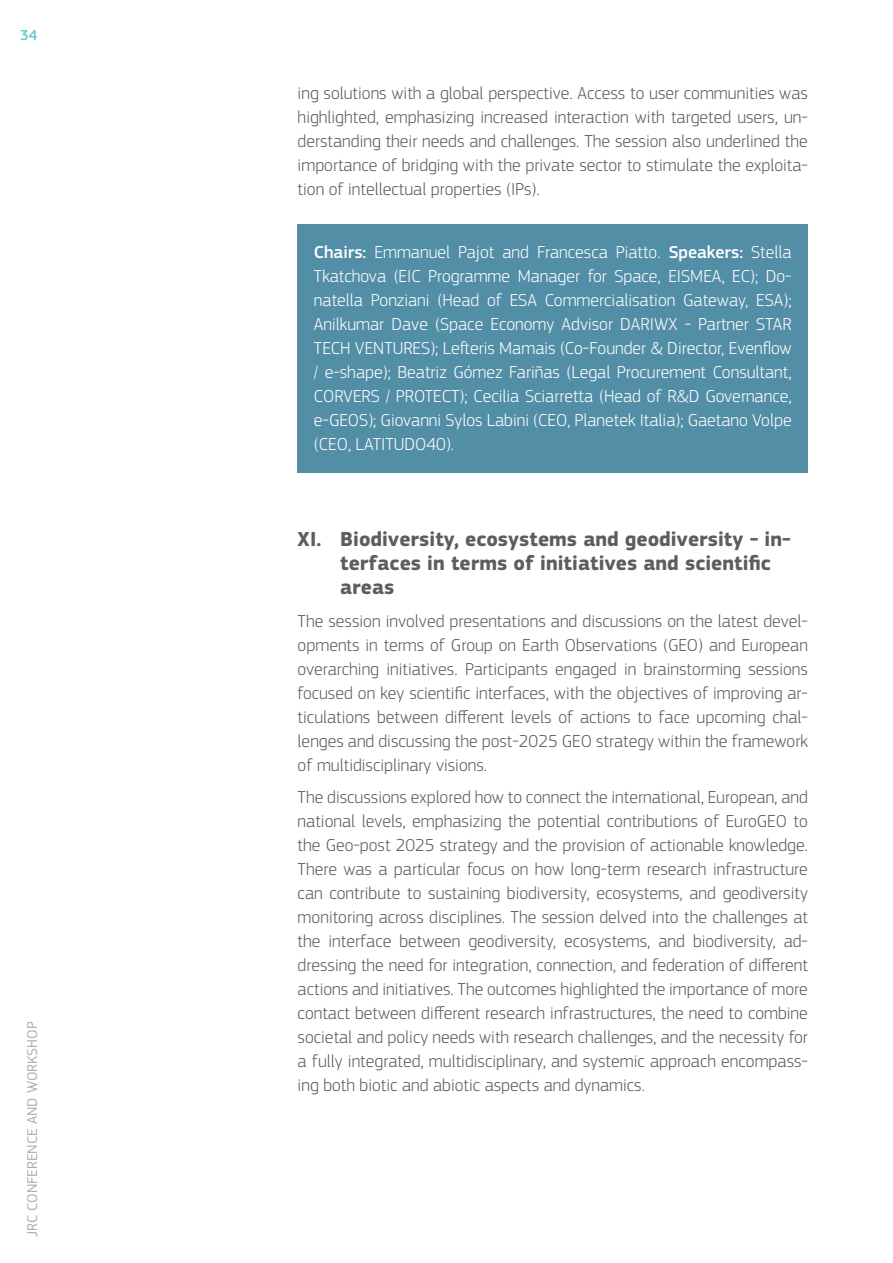
<style>
.page{position:relative;width:893px;height:1263px;background:#fff}
.page>*{position:absolute;margin:0;border:0;box-sizing:border-box;transform-origin:0 0}
.t1{font:700 21px/24px "EC Square Sans Pro";color:#5c5d62}
.t2{font:300 18px/24px "EC Square Sans Pro";color:#5c5d62;text-align:justify}
.t3{font:300 18px/24px "EC Square Sans Pro";color:#fff;text-align:justify}
.t4{font:15px "EC Square Sans Pro";color:#5a5c61}
.t5{font:500 15px "EC Square Sans Pro";color:#68c8ca}
.s1{font-weight:500}
</style>
<div class="page">
<div style="left:298px;top:224px;width:510px;height:249px;background:#538ea7"></div>
<p class="t5" style="left:20px;top:26px;width:19px">34</p>
<p class="t4" style="left:23px;top:1237px;width:217px;rotate:-90deg">JRC CONFERENCE AND WORKSHOP</p>
<p class="t2" style="left:298px;top:81px;width:512px">ing solutions with a global perspective. Access to user communities was highlighted, emphasizing increased interaction with targeted users, un&shy;derstanding their needs and challenges. The session also underlined the importance of bridging with the private sector to stimulate the exploita&shy;tion of intellectual properties (IPs).</p>
<p class="t3" style="left:314px;top:240px;width:479px"><span class="s1">Chairs:</span> Emmanuel Pajot and Francesca Piatto. <span class="s1">Speakers:</span> Stella Tkatchova (EIC Programme Manager for Space, EISMEA, EC); Do&shy;natella Ponziani (Head of ESA Commercialisation Gateway, ESA); Anilkumar Dave (Space Economy Advisor DARIWX - Partner STAR TECH VENTURES); Lefteris Mamais (Co-Founder &amp; Director, Evenflow / e-shape); Beatriz Gómez Fariñas (Legal Procurement Consultant, CORVERS / PROTECT); Cecilia Sciarretta (Head of R&amp;D Governance, e-GEOS); Giovanni Sylos Labini (CEO, Planetek Italia); Gaetano Volpe (CEO, LATITUDO40).</p>
<p class="t1" style="left:340px;top:528px;width:452px;text-indent:-43px">XI. Biodiversity, ecosystems and geodiversity - in&shy;terfaces in terms of initiatives and scientific areas</p>
<p class="t2" style="left:298px;top:609px;width:512px">The session involved presentations and discussions on the latest devel&shy;opments in terms of Group on Earth Observations (GEO) and European overarching initiatives. Participants engaged in brainstorming sessions focused on key scientific interfaces, with the objectives of improving ar&shy;ticulations between different levels of actions to face upcoming chal&shy;lenges and discussing the post-2025 GEO strategy within the framework of multidisciplinary visions.</p>
<p class="t2" style="left:298px;top:785px;width:512px">The discussions explored how to connect the international, European, and national levels, emphasizing the potential contributions of EuroGEO to the Geo-post 2025 strategy and the provision of actionable knowledge.<br>There was a particular focus on how long-term research infrastructure can contribute to sustaining biodiversity, ecosystems, and geodiversity monitoring across disciplines. The session delved into the challenges at the interface between geodiversity, ecosystems, and biodiversity, ad&shy;dressing the need for integration, connection, and federation of different actions and initiatives. The outcomes highlighted the importance of more contact between different research infrastructures, the need to combine societal and policy needs with research challenges, and the necessity for a fully integrated, multidisciplinary, and systemic approach encompass&shy;ing both biotic and abiotic aspects and dynamics.</p>
</div>
